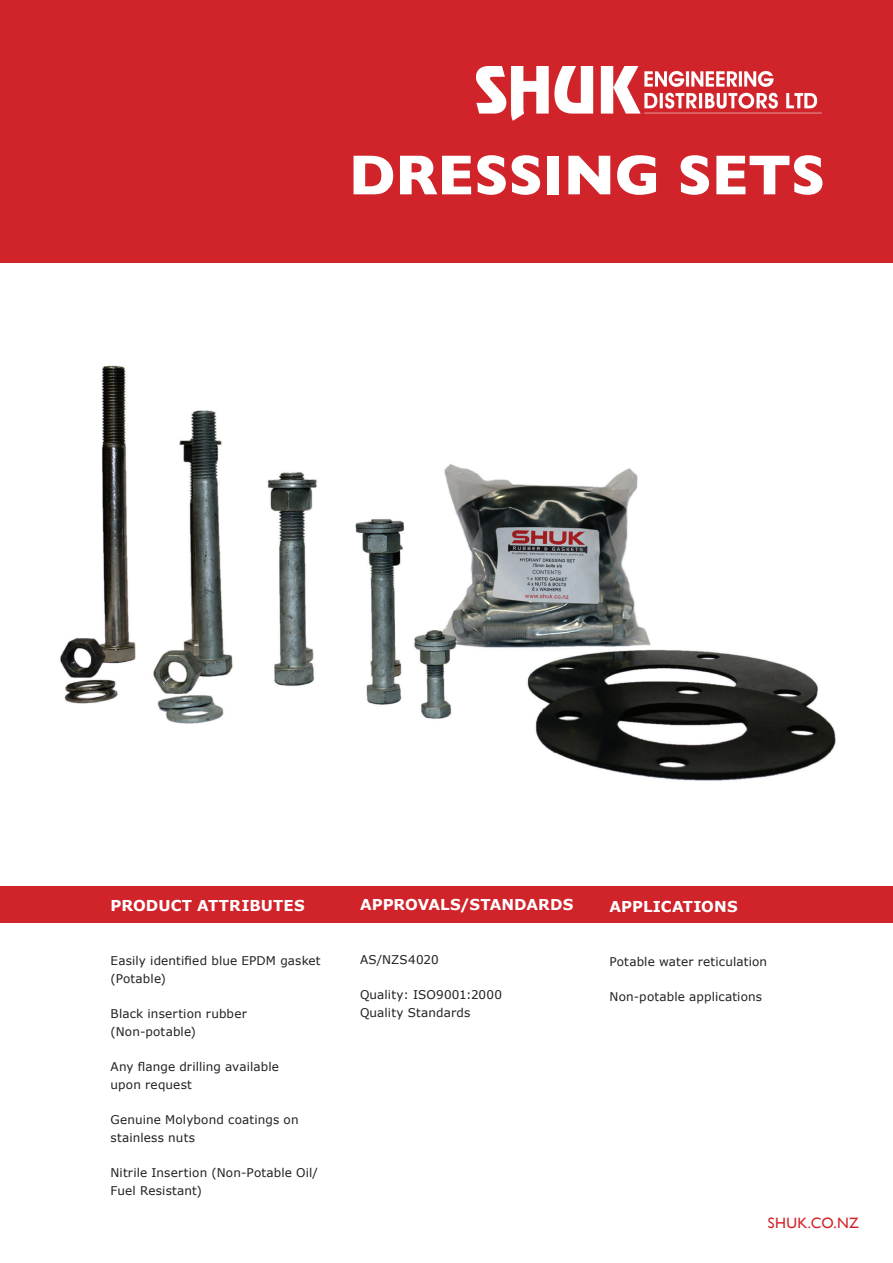
<style>
.page{position:relative;width:893px;height:1263px;background:#fff}
.page>*{position:absolute;margin:0;border:0;box-sizing:border-box;transform-origin:0 0}
.t1{font:700 57px "Gill Sans";letter-spacing:-.01em;color:#fff}
.t2{font:700 15px "Verdana";letter-spacing:.005em;color:#fff}
.t3{font:15px "Gill Sans";letter-spacing:.025em;color:#d1232a}
.t4{font:12px/18px "Verdana";letter-spacing:.01em;color:#231f20}
</style>
<div class="page">
<img style="left:0;top:232px;width:893px;height:549px">
<div style="left:1px;top:0;width:892px;height:262px;background:#d1232a"></div>
<div style="left:1px;top:886px;width:892px;height:36px;background:#d1232a"></div>
<img style="left:477px;top:67px;width:344px;height:54px">
<h1 class="t1" style="left:349px;top:142px;width:478px">DRESSING SETS</h1>
<p class="t2" style="left:111px;top:895px;width:196px">PRODUCT ATTRIBUTES</p>
<p class="t4" style="left:111px;top:951px;width:212px">Easily identified blue EPDM gasket (Potable)</p>
<p class="t4" style="left:111px;top:1004px;width:138px">Black insertion rubber (Non-potable)</p>
<p class="t4" style="left:111px;top:1057px;width:170px">Any flange drilling available upon request</p>
<p class="t4" style="left:111px;top:1110px;width:190px">Genuine Molybond coatings on stainless nuts</p>
<p class="t4" style="left:111px;top:1163px;width:209px">Nitrile Insertion (Non-Potable Oil/<br>Fuel Resistant)</p>
<p class="t2" style="left:360px;top:894px;width:215px">APPROVALS/STANDARDS</p>
<p class="t4" style="left:360px;top:950px;width:80px">AS/NZS4020</p>
<p class="t4" style="left:360px;top:985px;width:143px">Quality: ISO9001:2000<br>Quality Standards</p>
<p class="t2" style="left:609px;top:896px;width:130px">APPLICATIONS</p>
<p class="t4" style="left:609px;top:952px;width:159px">Potable water reticulation</p>
<p class="t4" style="left:609px;top:987px;width:154px">Non-potable applications</p>
<p class="t3" style="left:768px;top:1214px;width:92px">SHUK.CO.NZ</p>
</div>
